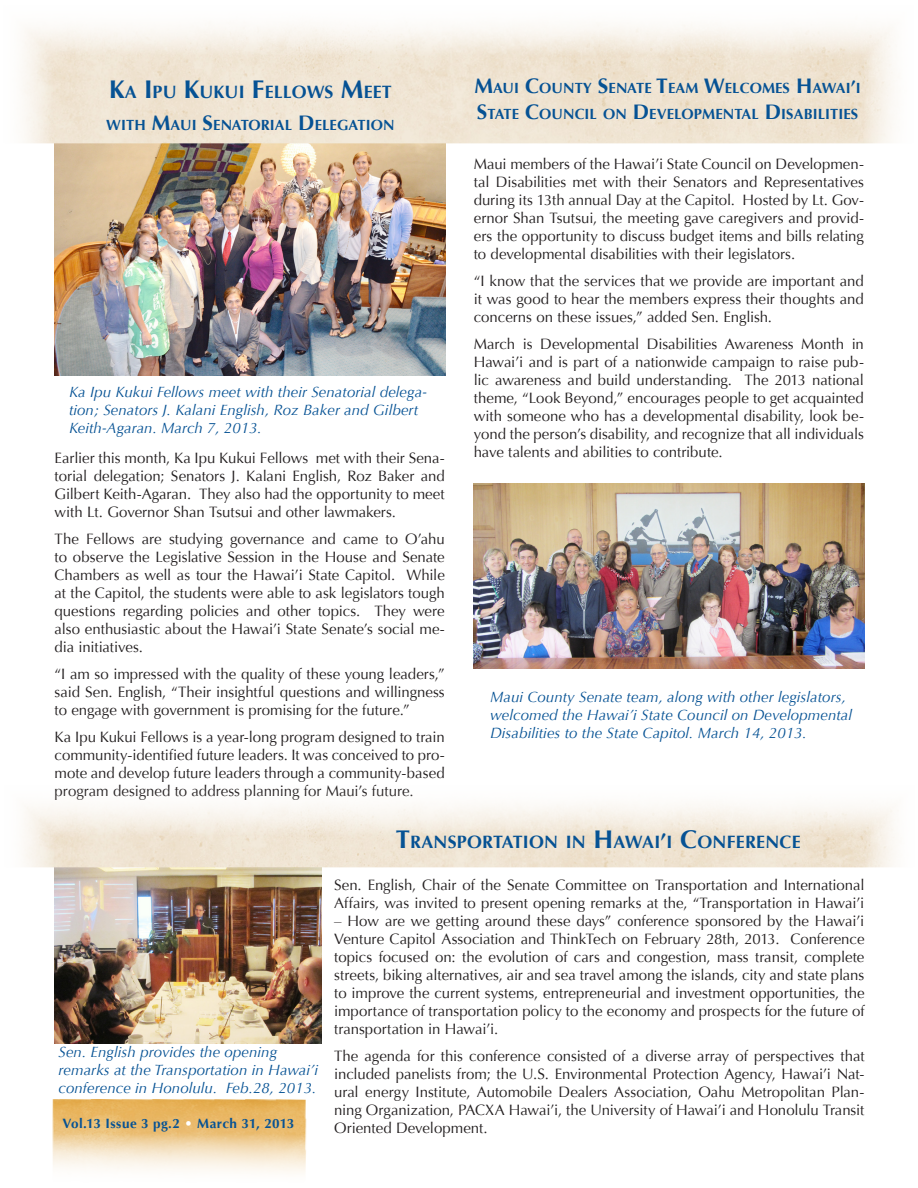
<style>
.page{position:relative;width:918px;height:1188px;background:#fff}
.page>*{position:absolute;margin:0;border:0;box-sizing:border-box;transform-origin:0 0}
.Senate_Headline{font:700 17.85px "Optima";letter-spacing:.015em;color:#065294}
.Main_Optima{font:15px/18px "Optima";letter-spacing:-.005em;color:#231f20;text-align:justify}
.t1{font:italic 15px/18px "Optima";letter-spacing:.005em;color:#065294}
.Senate_Headline-2{font:700 14.7px/25.2px "Optima";letter-spacing:.005em;color:#065294}
.Emphasis{font:700 13.5px "Optima";letter-spacing:.03em;color:#065294}
.s1{font-size:25.5px}
.s2{font-size:21px}
.s3{font-size:18px}
.s4{color:#fff}
</style>
<div class="page">
<img style="left:54px;top:143px;width:391px;height:233px">
<img style="left:474px;top:483px;width:391px;height:186px">
<img style="left:55px;top:867px;width:267px;height:176px">
<img style="left:24px;top:804px;width:871px;height:63px">
<img style="left:53px;top:1099px;width:253px;height:74px">
<img style="left:22px;top:24px;width:872px;height:119px">
<p class="Senate_Headline" style="left:109px;top:81px;width:283px"><span class="s1">K</span>A <span class="s1">I</span>PU <span class="s1">K</span>UKUI <span class="s1">F</span>ELLOWS <span class="s1">M</span>EET</p>
<p class="Senate_Headline-2" style="left:106px;top:113px;width:290px">WITH <span class="s2">M</span>AUI <span class="s2">S</span>ENATORIAL <span class="s2">D</span>ELEGATION</p>
<p class="t1" style="left:69px;top:383px;width:359px">Ka Ipu Kukui Fellows meet with their Senatorial delega&shy;tion; Senators J. Kalani English, Roz Baker and Gilbert<br>Keith-Agaran. March 7, 2013.</p>
<p class="Main_Optima" style="left:55px;top:449px;width:392px">Earlier this month, Ka Ipu Kukui Fellows met with their Sena&shy;torial delegation; Senators J. Kalani English, Roz Baker and Gilbert Keith-Agaran. They also had the opportunity to meet with Lt. Governor Shan Tsutsui and other lawmakers.</p>
<p class="Main_Optima" style="left:55px;top:530px;width:392px">The Fellows are studying governance and came to O’ahu to observe the Legislative Session in the House and Senate Chambers as well as tour the Hawai’i State Capitol. While at the Capitol, the students were able to ask legislators tough questions regarding policies and other topics. They were also enthusiastic about the Hawai’i State Senate’s social me&shy;dia initiatives.</p>
<p class="Main_Optima" style="left:55px;top:665px;width:392px">“I am so impressed with the quality of these young leaders,” said Sen. English, “Their insightful questions and willingness to engage with government is promising for the future.”</p>
<p class="Main_Optima" style="left:55px;top:728px;width:392px">Ka Ipu Kukui Fellows is a year-long program designed to train community-identified future leaders. It was conceived to pro&shy;mote and develop future leaders through a community-based program designed to address planning for Maui’s future.</p>
<p class="Senate_Headline-2" style="left:474px;top:76px;width:385px"><span class="s2">M</span>AUI <span class="s2">C</span>OUNTY <span class="s2">S</span>ENATE <span class="s2">T</span>EAM <span class="s2">W</span>ELCOMES <span class="s2">H</span> AWAI <span class="s3">’</span>I<br><span class="s2">S</span>TATE <span class="s2">C</span>OUNCI L ON <span class="s2">D</span>EVELOPMENTAL <span class="s2">D</span>ISABI LITI ES</p>
<p class="Main_Optima" style="left:474px;top:155px;width:392px">Maui members of the Hawai’i State Council on Developmen&shy;tal Disabilities met with their Senators and Representatives during its 13th annual Day at the Capitol. Hosted by Lt. Gov&shy;ernor Shan Tsutsui, the meeting gave caregivers and provid&shy;ers the opportunity to discuss budget items and bills relating to developmental disabilities with their legislators.</p>
<p class="Main_Optima" style="left:474px;top:272px;width:392px">“I know that the services that we provide are important and it was good to hear the members express their thoughts and concerns on these issues,” added Sen. English.</p>
<p class="Main_Optima" style="left:474px;top:335px;width:392px">March is Developmental Disabilities Awareness Month in Hawai’i and is part of a nationwide campaign to raise pub&shy;lic awareness and build understanding. The 2013 national theme, “Look Beyond,” encourages people to get acquainted with someone who has a developmental disability, look be&shy;yond the person’s disability, and recognize that all individuals have talents and abilities to contribute.</p>
<p class="t1" style="left:490px;top:688px;width:364px">Maui County Senate team, along with other legislators, welcomed the Hawai’i State Council on Developmental<br>Disabilities to the State Capitol. March 14, 2013.</p>
<p class="t1" style="left:58px;top:1043px;width:261px">Sen. English provides the opening remarks at the Transportation in Hawai’i conference in Honolulu. Feb.28, 2013.</p>
<p class="Emphasis" style="left:63px;top:1115px;width:233px">Vol.13 Issue 3 pg.2 <span class="s4">•</span> March 31, 2013</p>
<p class="Senate_Headline" style="left:396px;top:832px;width:406px"><span class="s1">T</span>RANSPORTATION I N <span class="s1">H</span>AWAI<span class="s2">’</span>I <span class="s1">C</span>ONFERENCE</p>
<p class="Main_Optima" style="left:334px;top:876px;width:532px">Sen. English, Chair of the Senate Committee on Transportation and International<br>Affairs, was invited to present opening remarks at the, “Transportation in Hawai’i</p>
<p class="Main_Optima" style="left:334px;top:912px;width:532px">– How are we getting around these days” conference sponsored by the Hawai’i Venture Capitol Association and ThinkTech on February 28th, 2013. Conference topics focused on: the evolution of cars and congestion, mass transit, complete streets, biking alternatives, air and sea travel among the islands, city and state plans to improve the current systems, entrepreneurial and investment opportunities, the importance of transportation policy to the economy and prospects for the future of transportation in Hawai’i.</p>
<p class="Main_Optima" style="left:334px;top:1047px;width:532px">The agenda for this conference consisted of a diverse array of perspectives that included panelists from; the U.S. Environmental Protection Agency, Hawai’i Nat&shy;ural energy Institute, Automobile Dealers Association, Oahu Metropolitan Plan&shy;ning Organization, PACXA Hawai’i, the University of Hawai’i and Honolulu Transit Oriented Development.</p>
</div>
